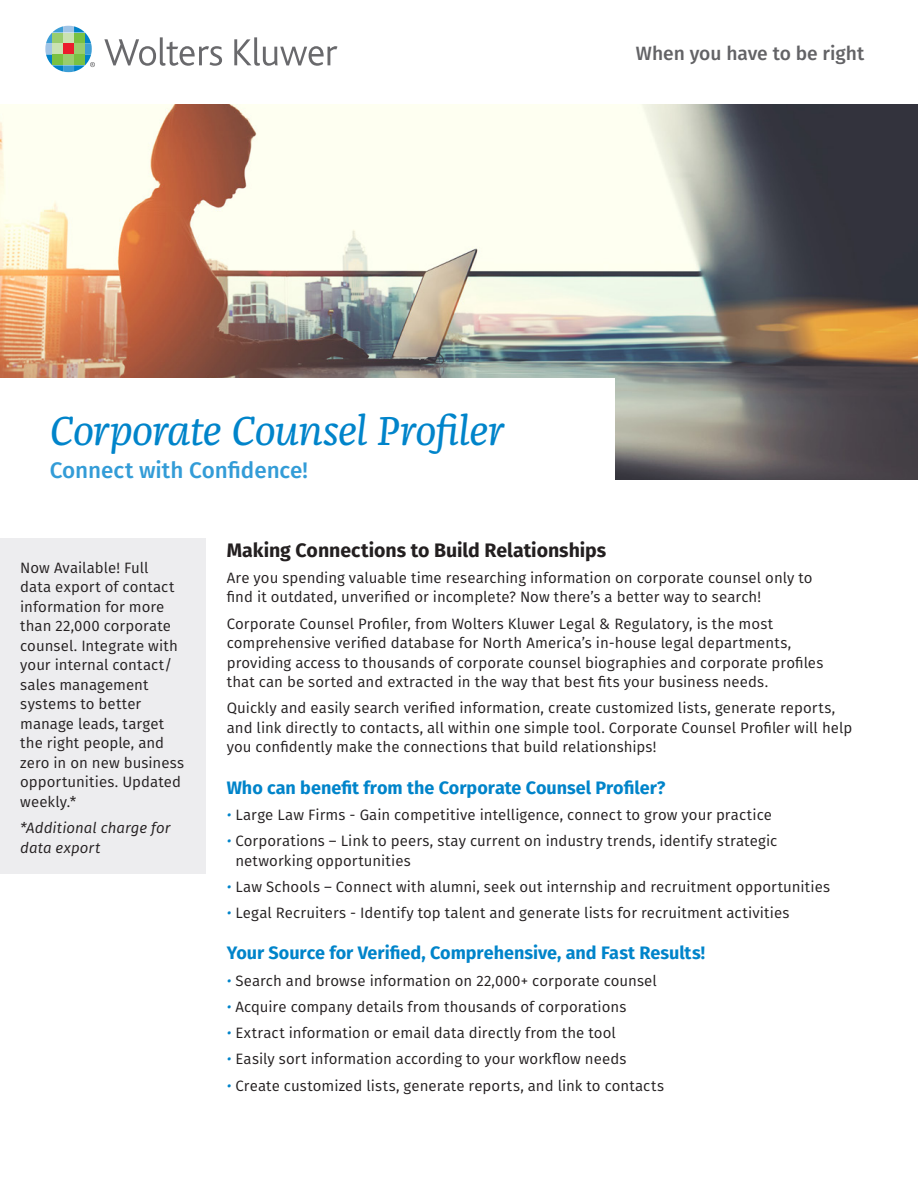
<style>
.page{position:relative;width:918px;height:1188px;background:#fff}
.page>*{position:absolute;margin:0;border:0;box-sizing:border-box;transform-origin:0 0}
.t1{font:italic 42px "Franziska Pro";letter-spacing:-.02em;color:#0084ca}
.t2{font:500 22.5px "Fira Sans";letter-spacing:-.005em;color:#339cd7}
.t3{font:700 19.5px "Fira Sans";color:#231f20}
.t4{font:500 19.2px "Fira Sans";color:#636366}
.t5{font:700 18px "Fira Sans";color:#0084ca}
.t6{font:15px/19.5px "Fira Sans";letter-spacing:.005em;color:#231f20}
.t7{font:italic 15px/19.5px "Fira Sans";color:#231f20}
.s1{font-style:italic;color:#0084ca}
</style>
<div class="page">
<img style="left:0;top:105px;width:918px;height:375px">
<div style="left:0;top:378px;width:615px;height:117px;background:#fff"></div>
<svg style="left:104px;top:37px;width:118px;height:29px"></svg>
<svg style="left:234px;top:37px;width:104px;height:29px"></svg>
<svg style="left:45px;top:26px;width:50px;height:46px"></svg>
<div style="left:0;top:538px;width:205px;height:336px;background:#ececee"></div>
<p class="t4" style="left:636px;top:38px;width:230px">When you have to be right</p>
<p class="t1" style="left:50px;top:404px;width:456px">Corporate Counsel Profiler</p>
<p class="t2" style="left:50px;top:452px;width:260px">Connect with Confidence!</p>
<p class="t6" style="left:20px;top:557px;width:165px">Now Available! Full<br>data export of contact information for more than 22,000 corporate counsel. Integrate with your internal contact/ sales management systems to better manage leads, target the right people, and zero in on new business opportunities. Updated weekly.*</p>
<p class="t7" style="left:20px;top:818px;width:152px">*Additional charge for data export</p>
<p class="t3" style="left:227px;top:534px;width:381px">Making Connections to Build Relationships</p>
<p class="t6" style="left:227px;top:568px;width:587px">Are you spending valuable time researching information on corporate counsel only to find it outdated, unverified or incomplete? Now there’s a better way to search!</p>
<p class="t6" style="left:227px;top:613px;width:598px">Corporate Counsel Profiler, from Wolters Kluwer Legal &amp; Regulatory, is the most comprehensive verified database for North America’s in-house legal departments, providing access to thousands of corporate counsel biographies and corporate profiles that can be sorted and extracted in the way that best fits your business needs.</p>
<p class="t6" style="left:227px;top:698px;width:627px">Quickly and easily search verified information, create customized lists, generate reports, and link directly to contacts, all within one simple tool. Corporate Counsel Profiler will help you confidently make the connections that build relationships!</p>
<p class="t5" style="left:227px;top:772px;width:440px">Who can benefit from the Corporate Counsel Profiler?</p>
<p class="t6" style="left:227px;top:805px;width:547px"><span class="s1">•</span> Large Law Firms - Gain competitive intelligence, connect to grow your practice</p>
<p class="t6" style="left:235px;top:831px;width:544px;text-indent:-9px"><span class="s1">•</span> Corporations – Link to peers, stay current on industry trends, identify strategic networking opportunities</p>
<p class="t6" style="left:227px;top:877px;width:605px"><span class="s1">•</span> Law Schools – Connect with alumni, seek out internship and recruitment opportunities</p>
<p class="t6" style="left:227px;top:903px;width:564px"><span class="s1">•</span> Legal Recruiters - Identify top talent and generate lists for recruitment activities</p>
<p class="t5" style="left:227px;top:938px;width:480px">Your Source for Verified, Comprehensive, and Fast Results!</p>
<p class="t6" style="left:227px;top:970px;width:432px"><span class="s1">•</span> Search and browse information on 22,000+ corporate counsel</p>
<p class="t6" style="left:227px;top:997px;width:401px"><span class="s1">•</span> Acquire company details from thousands of corporations</p>
<p class="t6" style="left:227px;top:1023px;width:391px"><span class="s1">•</span> Extract information or email data directly from the tool</p>
<p class="t6" style="left:227px;top:1049px;width:401px"><span class="s1">•</span> Easily sort information according to your workflow needs</p>
<p class="t6" style="left:227px;top:1075px;width:439px"><span class="s1">•</span> Create customized lists, generate reports, and link to contacts</p>
</div>
